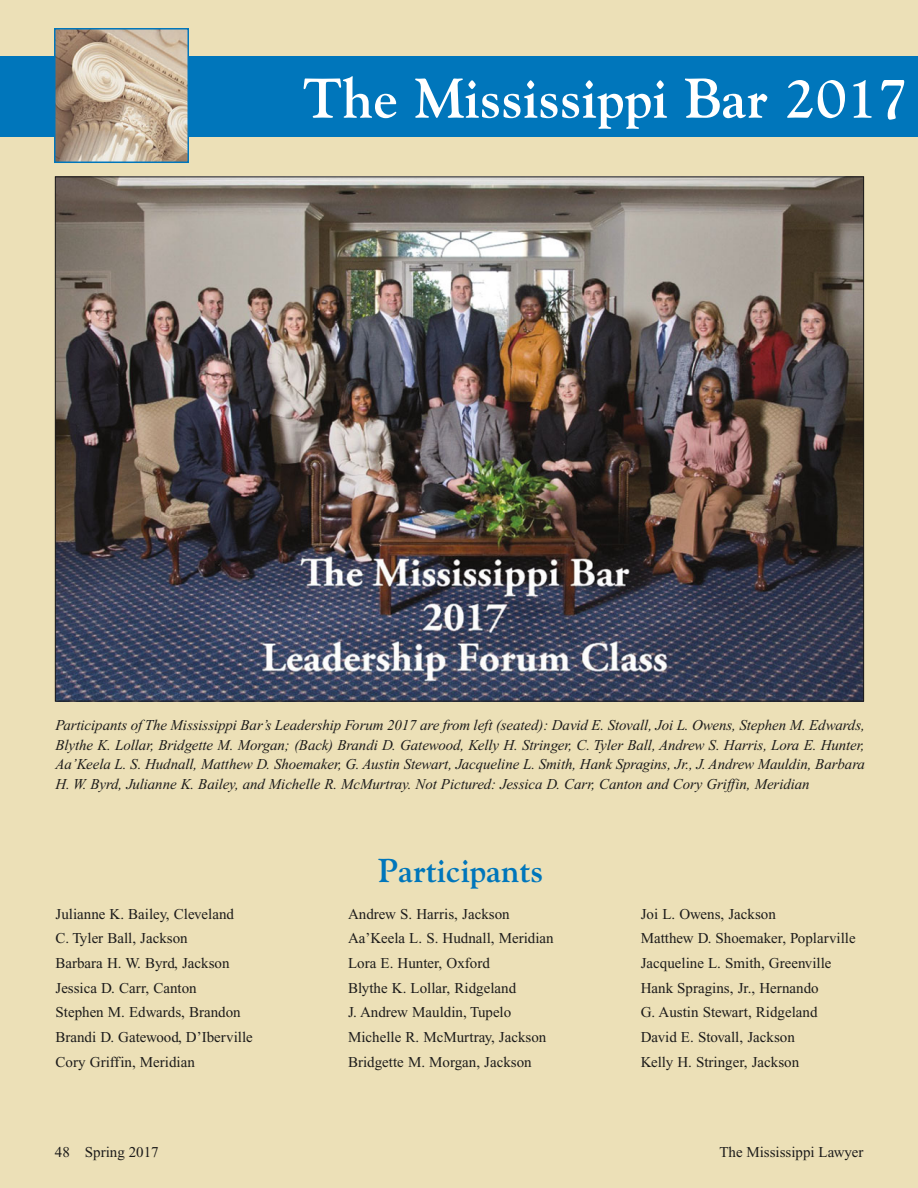
<style>
.page{position:relative;width:918px;height:1188px;background:#ece0b7}
.page>*{position:absolute;margin:0;border:0;box-sizing:border-box;transform-origin:0 0}
.t1{font:700 55.5px "Goudy";color:#fff}
.t2{font:700 33px "Goudy";color:#0076bb}
.t3{font:15px/24.6px "Times New Roman";color:#1c1b1a}
.t4{font:italic 15px/19.5px "Times New Roman";letter-spacing:-.005em;color:#1c1b1a;text-align:justify}
</style>
<div class="page">
<div style="left:0;top:56px;width:918px;height:81px;background:#0076bb"></div>
<img style="left:57px;top:179px;width:805px;height:520px">
<img style="left:57px;top:31px;width:129px;height:129px">
<div style="left:54px;top:28px;width:135px;height:135px;border:2px solid #0076bb"></div>
<h1 class="t1" style="left:302px;top:71px;width:608px">The Mississippi Bar 2017</h1>
<p class="t4" style="left:56px;top:717px;width:811px">Participants of The Mississippi Bar’s Leadership Forum 2017 are from left (seated): David E. Stovall, Joi L. Owens, Stephen M. Edwards, Blythe K. Lollar, Bridgette M. Morgan; (Back) Brandi D. Gatewood, Kelly H. Stringer, C. Tyler Ball, Andrew S. Harris, Lora E. Hunter, Aa’Keela L. S. Hudnall, Matthew D. Shoemaker, G. Austin Stewart, Jacqueline L. Smith, Hank Spragins, Jr., J. Andrew Mauldin, Barbara H. W. Byrd, Julianne K. Bailey, and Michelle R. McMurtray. Not Pictured: Jessica D. Carr, Canton and Cory Griffin, Meridian</p>
<h2 class="t2" style="left:378px;top:854px;width:166px">Participants</h2>
<p class="t3" style="left:56px;top:903px;width:199px">Julianne K. Bailey, Cleveland<br>C. Tyler Ball, Jackson<br>Barbara H. W. Byrd, Jackson<br>Jessica D. Carr, Canton<br>Stephen M. Edwards, Brandon<br>Brandi D. Gatewood, D’Iberville<br>Cory Griffin, Meridian</p>
<p class="t3" style="left:348px;top:903px;width:207px">Andrew S. Harris, Jackson<br>Aa’Keela L. S. Hudnall, Meridian<br>Lora E. Hunter, Oxford<br>Blythe K. Lollar, Ridgeland<br>J. Andrew Mauldin, Tupelo<br>Michelle R. McMurtray, Jackson<br>Bridgette M. Morgan, Jackson</p>
<p class="t3" style="left:641px;top:903px;width:217px">Joi L. Owens, Jackson<br>Matthew D. Shoemaker, Poplarville<br>Jacqueline L. Smith, Greenville<br>Hank Spragins, Jr., Hernando<br>G. Austin Stewart, Ridgeland<br>David E. Stovall, Jackson<br>Kelly H. Stringer, Jackson</p>
<p class="t3" style="left:55px;top:1142px;width:105px">48 Spring 2017</p>
<p class="t3" style="left:719px;top:1142px;width:146px">The Mississippi Lawyer</p>
</div>
